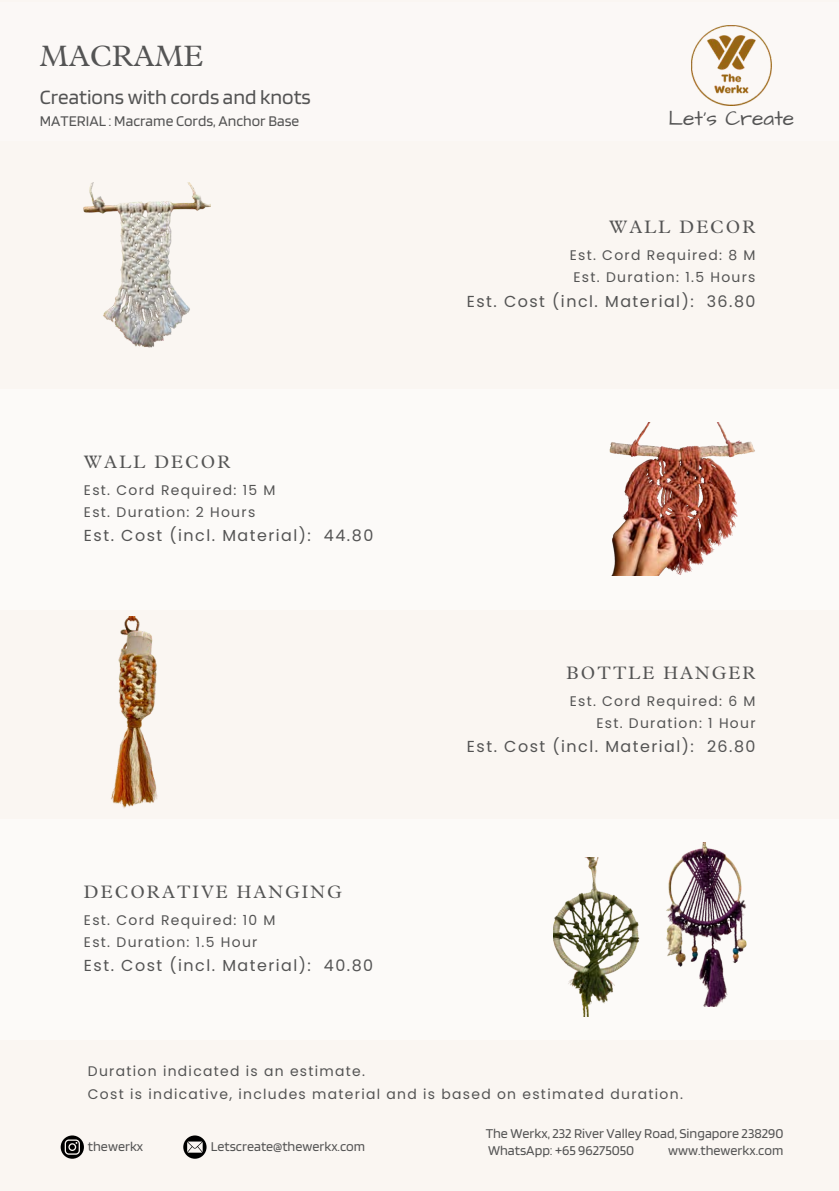
<style>
.page{position:relative;width:839px;height:1191px;background:#fff}
.page>*{position:absolute;margin:0;border:0;box-sizing:border-box;transform-origin:0 0}
.t1{font:36px "Linotype Devanagari";color:#545454}
.t2{font:22px "Linotype Devanagari";letter-spacing:.095em;color:#545454}
.t3{font:21.2px "Blinker";color:#545454}
.t4{font:21.2px "Architects Daughter";color:#545454}
.t5{font:16px "Poppins";letter-spacing:.095em;color:#545454}
.t6{font:15.6px "Blinker";color:#545454}
.t7{font:14px "Poppins";letter-spacing:.095em;color:#545454}
.t8{font:14px "Blinker";color:#545454}
</style>
<div class="page">
<div style="left:0;top:0;width:838px;height:1191px;background:#faf6f2"></div>
<div style="left:0;top:2px;width:838px;height:138px;background:#fbf8f6"></div>
<img style="left:691px;top:26px;width:80px;height:79px">
<div style="left:0;top:389px;width:838px;height:221px;background:#fcfaf8"></div>
<div style="left:0;top:819px;width:838px;height:221px;background:#fcfaf8"></div>
<img style="left:666px;top:843px;width:81px;height:163px">
<img style="left:554px;top:858px;width:86px;height:159px">
<img style="left:84px;top:182px;width:126px;height:165px">
<img style="left:609px;top:423px;width:146px;height:153px">
<img style="left:111px;top:617px;width:47px;height:191px">
<svg style="left:61px;top:1135px;width:23px;height:24px"></svg>
<svg style="left:183px;top:1135px;width:23px;height:24px"></svg>
<p class="t1" style="left:40px;top:32px;width:165px">MACRAME</p>
<p class="t3" style="left:40px;top:84px;width:272px">Creations with cords and knots</p>
<p class="t6" style="left:40px;top:111px;width:261px">MATERIAL : Macrame Cords, Anchor Base</p>
<p class="t2" style="left:84px;top:448px;width:148px">WALL DECOR</p>
<p class="t7" style="left:84px;top:502px;width:173px">Est. Duration: 2 Hours</p>
<p class="t5" style="left:84px;top:525px;width:291px">Est. Cost (incl. Material): 44.80</p>
<p class="t7" style="left:84px;top:480px;width:193px">Est. Cord Required: 15 M</p>
<p class="t2" style="left:84px;top:878px;width:259px">DECORATIVE HANGING</p>
<p class="t7" style="left:84px;top:933px;width:175px">Est. Duration: 1.5 Hour</p>
<p class="t5" style="left:84px;top:955px;width:291px">Est. Cost (incl. Material): 40.80</p>
<p class="t7" style="left:84px;top:910px;width:193px">Est. Cord Required: 10 M</p>
<p class="t4" style="left:668px;top:104px;width:127px">Let’s Create</p>
<p class="t2" style="left:609px;top:212px;width:148px">WALL DECOR</p>
<p class="t7" style="left:573px;top:268px;width:183px">Est. Duration: 1.5 Hours</p>
<p class="t5" style="left:466px;top:290px;width:290px">Est. Cost (incl. Material): 36.80</p>
<p class="t7" style="left:569px;top:245px;width:187px">Est. Cord Required: 8 M</p>
<p class="t2" style="left:566px;top:659px;width:190px">BOTTLE HANGER</p>
<p class="t7" style="left:596px;top:713px;width:161px">Est. Duration: 1 Hour</p>
<p class="t5" style="left:467px;top:735px;width:290px">Est. Cost (incl. Material): 26.80</p>
<p class="t7" style="left:569px;top:691px;width:187px">Est. Cord Required: 6 M</p>
<p class="t7" style="left:88px;top:1061px;width:279px">Duration indicated is an estimate.</p>
<p class="t7" style="left:88px;top:1085px;width:596px">Cost is indicative, includes material and is based on estimated duration.</p>
<p class="t8" style="left:485px;top:1124px;width:299px">The Werkx, 232 River Valley Road, Singapore 238290</p>
<p class="t8" style="left:88px;top:1137px;width:57px">thewerkx</p>
<p class="t8" style="left:211px;top:1137px;width:156px">Letscreate@thewerkx.com</p>
<p class="t8" style="left:488px;top:1141px;width:148px">WhatsApp: +65 96275050</p>
<p class="t8" style="left:668px;top:1141px;width:117px">www.thewerkx.com</p>
</div>
